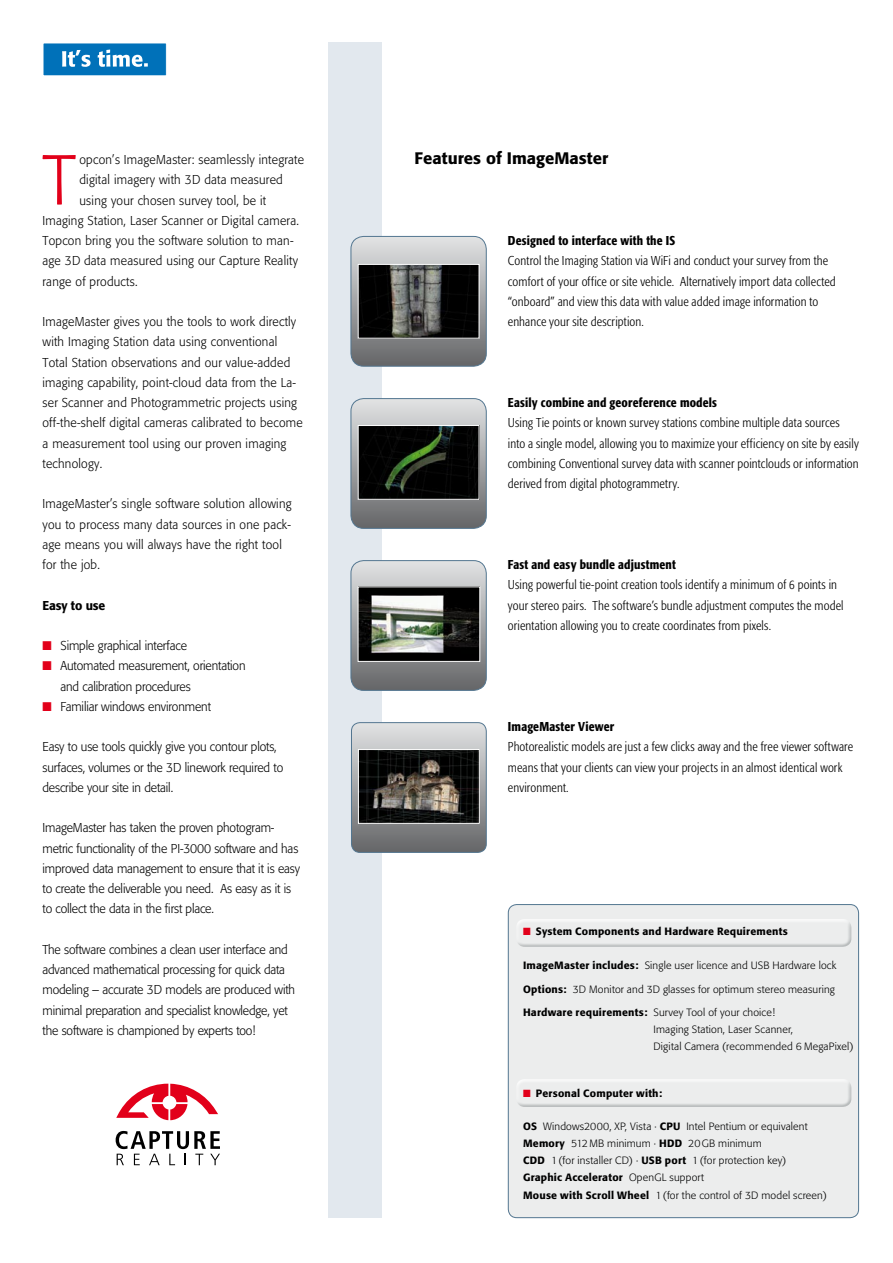
<style>
.page{position:relative;width:893px;height:1263px;background:#fff}
.page>*{position:absolute;margin:0;border:0;box-sizing:border-box;transform-origin:0 0}
.t1{font:300 69.9px "Formata";color:#e2001a;scale:.95 1}
.t2{font:500 16.5px "Formata";letter-spacing:.005em;color:#000}
.t3{font:300 condensed 12.75px/20.2px "Formata";letter-spacing:.01em;color:#000}
.t4{font:300 12.75px/20.2px "Formata";letter-spacing:.02em;color:#000;scale:.95 1}
.t5{font:300 12.75px/20.2px "Formata";letter-spacing:-.01em;color:#000;scale:.95 1}
.t6{font:500 condensed 12.75px "Formata";letter-spacing:.015em;color:#000}
.t7{font:500 12.75px "Formata";color:#000;scale:.95 1}
.t8{font:300 10.5px/17.2px "Formata";letter-spacing:.015em;color:#000}
.t9{font:500 10.5px "Formata";letter-spacing:.02em;color:#000}
.s1{color:#e2001a}
.s2{font-weight:500}
</style>
<div class="page">
<div style="left:508px;top:904px;width:351px;height:314px;background:#eceded;border-radius:9px"></div>
<div style="left:508px;top:904px;width:351px;height:314px;border:1px solid #537690;border-radius:9px"></div>
<div style="left:328px;top:43px;width:54px;height:1175px;background:#e2e8ee"></div>
<svg style="left:351px;top:236px;width:135px;height:130px;background:#a4a5a7"></svg>
<div style="left:351px;top:236px;width:136px;height:131px;border:1px solid #537690;border-radius:13px"></div>
<svg style="left:351px;top:399px;width:135px;height:129px;background:#a2a3a5"></svg>
<div style="left:351px;top:398px;width:136px;height:131px;border:1px solid #537690;border-radius:13px"></div>
<svg style="left:351px;top:561px;width:135px;height:129px;background:#a2a3a5"></svg>
<div style="left:351px;top:560px;width:136px;height:131px;border:1px solid #537690;border-radius:13px"></div>
<svg style="left:351px;top:723px;width:135px;height:129px;background:#a2a3a5"></svg>
<div style="left:351px;top:722px;width:136px;height:131px;border:1px solid #537690;border-radius:9px"></div>
<div style="left:43px;top:43px;width:123px;height:33px;background:#0071b9"></div>
<svg style="left:62px;top:50px;width:29px;height:17px"></svg>
<svg style="left:98px;top:50px;width:50px;height:17px"></svg>
<img style="left:360px;top:427px;width:117px;height:71px">
<div style="left:358px;top:425px;width:121px;height:75px;border:1px solid #fff"></div>
<img style="left:360px;top:266px;width:117px;height:71px">
<div style="left:358px;top:264px;width:121px;height:75px;border:1px solid #fff"></div>
<img style="left:360px;top:751px;width:118px;height:71px">
<div style="left:358px;top:749px;width:122px;height:75px;border:1px solid #fff"></div>
<div style="left:515px;top:919px;width:337px;height:30px;background:#717879;opacity:.4"></div>
<div style="left:515px;top:1079px;width:337px;height:30px;background:#717879;opacity:.4"></div>
<svg style="left:116px;top:1131px;width:104px;height:34px"></svg>
<svg style="left:116px;top:1084px;width:102px;height:36px"></svg>
<img style="left:360px;top:588px;width:118px;height:72px">
<div style="left:358px;top:586px;width:122px;height:76px;border:1px solid #fff"></div>
<h1 class="t1" style="left:43px;top:139px;width:36px">T</h1>
<p class="t4" style="left:80px;top:150px;width:238px">opcon’s ImageMaster: seamlessly integrate</p>
<p class="t4" style="left:80px;top:170px;width:216px">digital imagery with 3D data measured</p>
<p class="t4" style="left:80px;top:190px;width:198px">using your chosen survey tool, be it</p>
<p class="t4" style="left:43px;top:210px;width:271px">Imaging Station, Laser Scanner or Digital camera.</p>
<p class="t4" style="left:43px;top:231px;width:266px">Topcon bring you the software solution to man-</p>
<p class="t4" style="left:43px;top:251px;width:270px">age 3D data measured using our Capture Reality</p>
<p class="t4" style="left:43px;top:271px;width:102px">range of products.</p>
<p class="t4" style="left:43px;top:312px;width:275px">ImageMaster gives you the tools to work directly with Imaging Station data using conventional Total Station observations and our value-added imaging capability, point-cloud data from the La&shy;ser Scanner and Photogrammetric projects using off-the-shelf digital cameras calibrated to become a measurement tool using our proven imaging technology.</p>
<p class="t4" style="left:43px;top:494px;width:264px">ImageMaster’s single software solution allowing you to process many data sources in one pack&shy;age means you will always have the right tool for the job.</p>
<p class="t7" style="left:43px;top:597px;width:68px">Easy to use</p>
<p class="t5" style="left:43px;top:635px;width:154px"><span class="s1">■</span> Simple graphical interface</p>
<p class="t5" style="left:61px;top:656px;width:196px;text-indent:-18px"><span class="s1">■</span> Automated measurement, orientation and calibration procedures</p>
<p class="t5" style="left:43px;top:696px;width:179px"><span class="s1">■</span> Familiar windows environment</p>
<p class="t5" style="left:43px;top:737px;width:255px">Easy to use tools quickly give you contour plots, surfaces, volumes or the 3D linework required to describe your site in detail.</p>
<p class="t5" style="left:43px;top:818px;width:273px">ImageMaster has taken the proven photogram&shy;metric functionality of the PI-3000 software and has improved data management to ensure that it is easy to create the deliverable you need. As easy as it is to collect the data in the first place.</p>
<p class="t5" style="left:43px;top:939px;width:267px">The software combines a clean user interface and advanced mathematical processing for quick data modeling – accurate 3D models are produced with minimal preparation and specialist knowledge, yet the software is championed by experts too!</p>
<p class="t2" style="left:414px;top:148px;width:195px">Features of ImageMaster</p>
<p class="t6" style="left:508px;top:233px;width:169px">Designed to interface with the IS</p>
<p class="t3" style="left:508px;top:251px;width:329px">Control the Imaging Station via WiFi and conduct your survey from the comfort of your office or site vehicle. Alternatively import data collected “onboard” and view this data with value added image information to enhance your site description.</p>
<p class="t6" style="left:508px;top:395px;width:211px">Easily combine and georeference models</p>
<p class="t3" style="left:508px;top:413px;width:352px">Using Tie points or known survey stations combine multiple data sources into a single model, allowing you to maximize your efficiency on site by easily combining Conventional survey data with scanner pointclouds or information derived from digital photogrammetry.</p>
<p class="t6" style="left:508px;top:557px;width:169px">Fast and easy bundle adjustment</p>
<p class="t3" style="left:508px;top:575px;width:337px">Using powerful tie-point creation tools identify a minimum of 6 points in your stereo pairs. The software’s bundle adjustment computes the model orientation allowing you to create coordinates from pixels.</p>
<p class="t6" style="left:508px;top:719px;width:108px">ImageMaster Viewer</p>
<p class="t3" style="left:508px;top:737px;width:347px">Photorealistic models are just a few clicks away and the free viewer software means that your clients can view your projects in an almost identical work environment.</p>
<p class="t9" style="left:523px;top:925px;width:266px"><span class="s1">■</span> System Components and Hardware Requirements</p>
<p class="t8" style="left:523px;top:957px;width:315px"><span class="s2">ImageMaster includes:</span> Single user licence and USB Hardware lock</p>
<p class="t8" style="left:523px;top:980px;width:313px"><span class="s2">Options:</span> 3D Monitor and 3D glasses for optimum stereo measuring</p>
<p class="t8" style="left:654px;top:1004px;width:202px;text-indent:-131px"><span class="s2">Hardware requirements:</span> Survey Tool of your choice!<br>Imaging Station, Laser Scanner,<br>Digital Camera (recommended 6 MegaPixel)</p>
<p class="t9" style="left:523px;top:1086px;width:141px"><span class="s1">■</span> Personal Computer with:</p>
<p class="t8" style="left:523px;top:1117px;width:306px"><span class="s2">OS</span> Windows2000, XP, Vista · <span class="s2">CPU</span> Intel Pentium or equivalent <span class="s2">Memory</span> 512MB minimum · <span class="s2">HDD</span> 20GB minimum<br><span class="s2">CDD</span> 1(for installer CD) · <span class="s2">USB port</span> 1(for protection key)<br><span class="s2">Graphic Accelerator</span> OpenGL support<br><span class="s2">Mouse with Scroll Wheel</span> 1(for the control of 3D model screen)</p>
</div>
